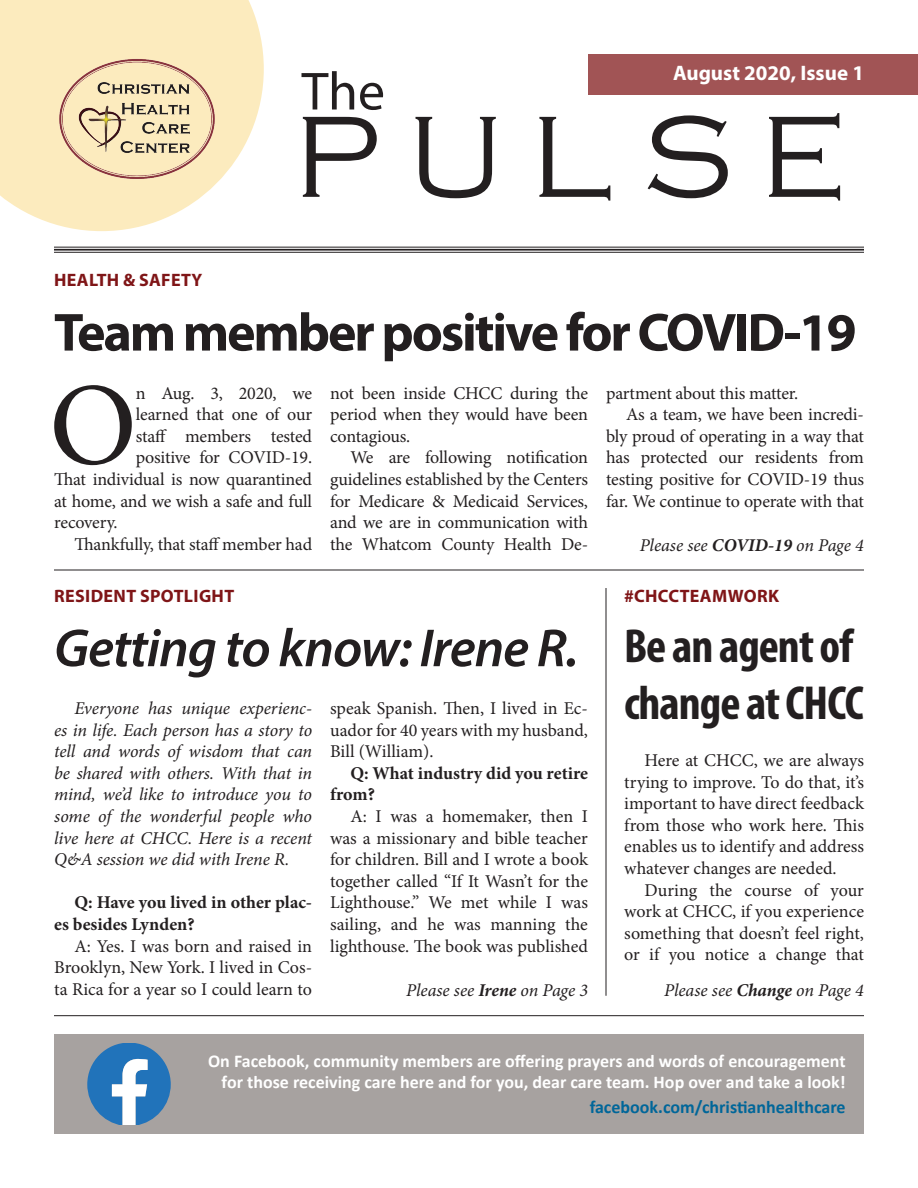
<style>
.page{position:relative;width:918px;height:1188px;background:#fff}
.page>*{position:absolute;margin:0;border:0;box-sizing:border-box;transform-origin:0 0}
.t1{font:300 120px "Copperplate Gothic";letter-spacing:.23em;color:#231f20}
.t2{font:117.75px "Minion Pro";color:#231f20}
.t3{font:700 54px "Myriad Pro";letter-spacing:-.04em;color:#231f20}
.t4{font:italic 600 54px "Myriad Pro";letter-spacing:-.02em;color:#231f20}
.t5{font:54px "Myriad Pro";color:#231f20}
.t6{font:700 condensed 48px/57.6px "Myriad Pro";letter-spacing:-.02em;color:#231f20}
.t7{font:700 21px "Myriad Pro";color:#fff}
.t8{font:18px/21.6px "Minion Pro";letter-spacing:-.01em;color:#231f20;text-align:justify}
.t9{font:italic 18px/21.6px "Minion Pro";letter-spacing:-.005em;color:#231f20;text-align:justify}
.t10{font:700 18px/21.6px "Calibri";color:#fff;text-align:right}
.t11{font:700 18px/21.6px "Minion Pro";color:#231f20}
.t12{font:700 18px "Myriad Pro";letter-spacing:.02em;color:#7f1517}
.t13{font:700 18px "Calibri";color:#069}
.s1{font-weight:700}
</style>
<div class="page">
<svg style="left:0;top:0;width:264px;height:231px;fill:#fcebbe"></svg>
<div style="left:54px;top:1035px;width:810px;height:99px;background:#a7a2a0"></div>
<svg style="left:87px;top:1044px;width:84px;height:81px"></svg>
<div style="left:588px;top:54px;width:330px;height:40px;background:#a15455"></div>
<img style="left:54px;top:54px;width:166px;height:131px">
<hr style="left:54px;top:252px;width:810px;height:1px;background:#231f20">
<hr style="left:54px;top:249px;width:810px;height:2px;background:#231f20">
<hr style="left:54px;top:247px;width:810px;height:1px;background:#231f20">
<hr style="left:54px;top:1015px;width:810px;height:1px;background:#231f20">
<hr style="left:54px;top:570px;width:810px;height:1px;background:#231f20">
<hr style="left:606px;top:588px;width:1px;height:408px;background:#231f20">
<p class="t12" style="left:54px;top:268px;width:150px">HEALTH &amp; SAFETY</p>
<p class="t7" style="left:673px;top:60px;width:192px">August 2020, Issue 1</p>
<p class="t5" style="left:302px;top:58px;width:85px">The</p>
<p class="t1" style="left:294px;top:92px;width:554px">PULSE</p>
<p class="t3" style="left:54px;top:297px;width:804px">Team member positive for COVID-19</p>
<p class="t2" style="left:49px;top:347px;width:89px">O</p>
<p class="t8" style="left:136px;top:382px;width:178px">n Aug. 3, 2020, we</p>
<p class="t8" style="left:136px;top:404px;width:178px">learned that one of our</p>
<p class="t8" style="left:136px;top:425px;width:178px">staff members tested</p>
<p class="t8" style="left:136px;top:447px;width:178px">positive for COVID-19.</p>
<p class="t8" style="left:54px;top:469px;width:259px">That individual is now quarantined</p>
<p class="t8" style="left:54px;top:490px;width:259px">at home, and we wish a safe and full</p>
<p class="t8" style="left:54px;top:512px;width:65px">recovery.</p>
<p class="t8" style="left:74px;top:533px;width:239px">Thankfully, that staff member had</p>
<p class="t8" style="left:330px;top:382px;width:259px">not been inside CHCC during the period when they would have been contagious.</p>
<p class="t8" style="left:330px;top:447px;width:259px;text-indent:20px">We are following notification guidelines established by the Centers for Medicare &amp; Medicaid Services, and we are in communication with the Whatcom County Health De-</p>
<p class="t8" style="left:606px;top:382px;width:194px">partment about this matter.</p>
<p class="t8" style="left:606px;top:404px;width:259px;text-indent:20px">As a team, we have been incredi&shy;bly proud of operating in a way that has protected our residents from testing positive for COVID-19 thus far. We continue to operate with that</p>
<p class="t9" style="left:640px;top:534px;width:225px">Please see <span class="s1">COVID-19</span> on Page 4</p>
<p class="t12" style="left:54px;top:584px;width:182px">RESIDENT SPOTLIGHT</p>
<p class="t12" style="left:624px;top:584px;width:157px">#CHCCTEAMWORK</p>
<p class="t4" style="left:54px;top:614px;width:526px">Getting to know: Irene R.</p>
<p class="t9" style="left:54px;top:697px;width:259px;text-indent:20px">Everyone has unique experienc&shy;es in life. Each person has a story to tell and words of wisdom that can be shared with others. With that in mind, we’d like to introduce you to some of the wonderful people who live here at CHCC. Here is a recent Q&amp;A session we did with Irene R.</p>
<p class="t11" style="left:54px;top:892px;width:259px;text-indent:20px">Q: Have you lived in other plac&shy;es besides Lynden?</p>
<p class="t8" style="left:54px;top:935px;width:259px;text-indent:20px">A: Yes. I was born and raised in Brooklyn, New York. I lived in Cos&shy;ta Rica for a year so I could learn to</p>
<p class="t8" style="left:330px;top:698px;width:259px">speak Spanish. Then, I lived in Ec&shy;uador for 40 years with my husband, Bill (William).</p>
<p class="t11" style="left:330px;top:762px;width:259px;text-indent:20px">Q: What industry did you retire from?</p>
<p class="t8" style="left:330px;top:806px;width:259px;text-indent:20px">A: I was a homemaker, then I was a missionary and bible teacher for children. Bill and I wrote a book together called “If It Wasn’t for the Lighthouse.” We met while I was sailing, and he was manning the lighthouse. The book was published</p>
<p class="t9" style="left:406px;top:979px;width:183px">Please see <span class="s1">Irene</span> on Page 3</p>
<p class="t6" style="left:624px;top:616px;width:241px">Be an agent of change at CHCC</p>
<p class="t8" style="left:624px;top:750px;width:241px;text-indent:20px">Here at CHCC, we are always trying to improve. To do that, it’s important to have direct feedback from those who work here. This enables us to identify and address whatever changes are needed.</p>
<p class="t8" style="left:624px;top:879px;width:241px;text-indent:20px">During the course of your work at CHCC, if you experience something that doesn’t feel right, or if you notice a change that</p>
<p class="t9" style="left:664px;top:979px;width:201px">Please see <span class="s1">Change</span> on Page 4</p>
<p class="t10" style="left:208px;top:1049px;width:639px">On Facebook, community members are offering prayers and words of encouragement for those receiving care here and for you, dear care team. Hop over and take a look!</p>
<p class="t13" style="left:590px;top:1094px;width:257px">facebook.com/christianhealthcare</p>
</div>
